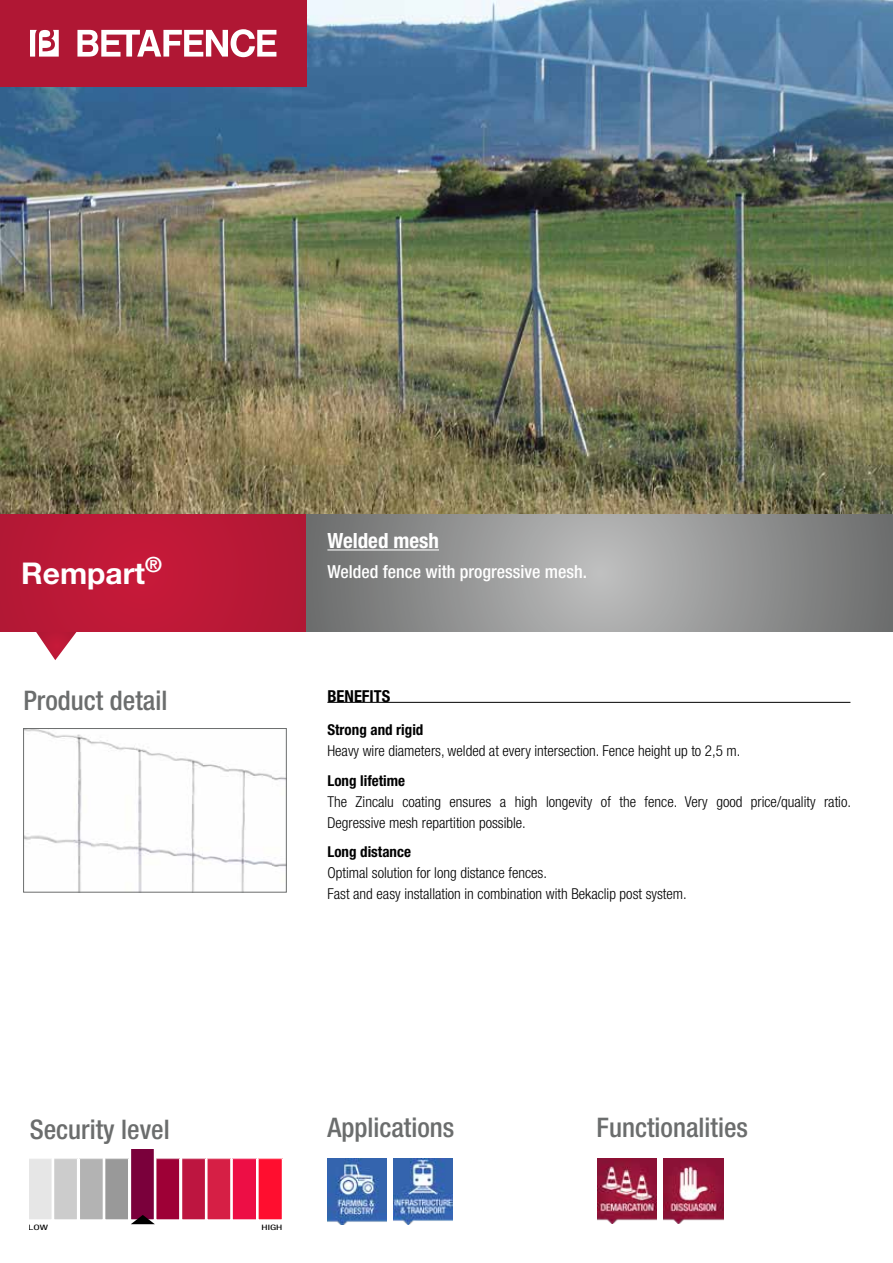
<style>
.page{position:relative;width:893px;height:1263px;background:#fff}
.page>*{position:absolute;margin:0;border:0;box-sizing:border-box;transform-origin:0 0}
.t1{font:700 30px "Helvetica Neue LT Std";color:#fff}
.t2{font:500 condensed 27px "Helvetica Neue LT Std";color:#6b6d6d}
.t3{font:500 condensed 27px "Helvetica Neue";color:#6b6d6d}
.t4{font:700 condensed 21px "Helvetica Neue";color:#fff}
.t5{font:500 condensed 18px "Helvetica Neue";color:#fff}
.t6{font:700 condensed 16.5px "Helvetica Neue LT Std";color:#000}
.t7{font:300 condensed 15px/21px "Helvetica Neue LT Std";color:#000}
.t8{font:700 condensed 15px "Helvetica Neue LT Std";color:#000}
.t9{font:condensed 7.5px "Helvetica Neue LT Std";color:#000;scale:1.53 1}
</style>
<div class="page">
<hr style="left:892px;top:1105px;width:1px;height:158px;background:#c0c0c1">
<img style="left:0;top:0;width:893px;height:514px">
<div style="left:0;top:0;width:306px;height:86px;background:#b01734"></div>
<svg style="left:77px;top:29px;width:199px;height:28px"></svg>
<svg style="left:30px;top:30px;width:29px;height:27px"></svg>
<img style="left:393px;top:1159px;width:60px;height:65px">
<img style="left:327px;top:1159px;width:60px;height:66px">
<svg style="left:30px;top:1159px;width:22px;height:60px"></svg>
<div style="left:54px;top:1159px;width:24px;height:61px;background:#ccc"></div>
<div style="left:53px;top:1158px;width:25px;height:62px;border:1px solid #fff"></div>
<div style="left:79px;top:1159px;width:24px;height:61px;background:#b3b3b3"></div>
<div style="left:79px;top:1158px;width:24px;height:62px;border:1px solid #fff"></div>
<div style="left:105px;top:1159px;width:24px;height:61px;background:#999"></div>
<div style="left:105px;top:1158px;width:24px;height:62px;border:1px solid #fff"></div>
<div style="left:156px;top:1159px;width:24px;height:61px;background:#9e0036"></div>
<div style="left:156px;top:1158px;width:24px;height:62px;border:1px solid #fff"></div>
<div style="left:207px;top:1159px;width:24px;height:61px;background:#d61f45"></div>
<div style="left:207px;top:1158px;width:24px;height:62px;border:1px solid #fff"></div>
<div style="left:182px;top:1159px;width:23px;height:61px;background:#bd1540"></div>
<div style="left:181px;top:1158px;width:25px;height:62px;border:1px solid #fff"></div>
<div style="left:232px;top:1159px;width:25px;height:61px;background:#ed0e45"></div>
<div style="left:232px;top:1158px;width:25px;height:62px;border:1px solid #fff"></div>
<div style="left:258px;top:1159px;width:24px;height:61px;background:#ff0e2f"></div>
<div style="left:258px;top:1158px;width:25px;height:62px;border:1px solid #fff"></div>
<svg style="left:131px;top:1149px;width:24px;height:75px;background:#7b1145"></svg>
<img style="left:597px;top:1158px;width:60px;height:65px">
<img style="left:663px;top:1158px;width:60px;height:65px">
<hr style="left:327px;top:702px;width:523px;height:1px;background:#000">
<img style="left:25px;top:730px;width:260px;height:160px">
<div style="left:23px;top:728px;width:264px;height:164px;border:1px solid #6b6d6d"></div>
<svg style="left:35px;top:631px;width:43px;height:29px"></svg>
<div style="left:0;top:514px;width:306px;height:117px;background:#bb1937"></div>
<svg style="left:306px;top:514px;width:587px;height:117px;background:#929393"></svg>
<hr style="left:327px;top:549px;width:112px;height:1px;background:#fff">
<h1 class="t1" style="left:21px;top:554px;width:142px">Rempart<sup>®</sup></h1>
<h2 class="t3" style="left:23px;top:684px;width:145px">Product detail</h2>
<h3 class="t4" style="left:327px;top:528px;width:113px">Welded mesh</h3>
<p class="t5" style="left:327px;top:561px;width:261px">Welded fence with progressive mesh.</p>
<p class="t6" style="left:327px;top:687px;width:64px">BENEFITS</p>
<p class="t8" style="left:327px;top:721px;width:98px">Strong and rigid</p>
<p class="t7" style="left:327px;top:740px;width:414px">Heavy wire diameters, welded at every intersection. Fence height up to 2,5 m.</p>
<p class="t8" style="left:327px;top:771px;width:79px">Long lifetime</p>
<p class="t7" style="left:327px;top:791px;width:525px">The Zincalu coating ensures a high longevity of the fence. Very good price/quality ratio.<br>Degressive mesh repartition possible.</p>
<p class="t8" style="left:327px;top:843px;width:85px">Long distance</p>
<p class="t7" style="left:327px;top:862px;width:361px">Optimal solution for long distance fences.<br>Fast and easy installation in combination with Bekaclip post system.</p>
<h2 class="t3" style="left:30px;top:1113px;width:141px">Security level</h2>
<h2 class="t2" style="left:327px;top:1111px;width:128px">Applications</h2>
<h2 class="t2" style="left:597px;top:1111px;width:153px">Functionalities</h2>
<p class="t9" style="left:28px;top:1223px;width:14px">LOW</p>
<p class="t9" style="left:262px;top:1222px;width:15px">HIGH</p>
</div>
